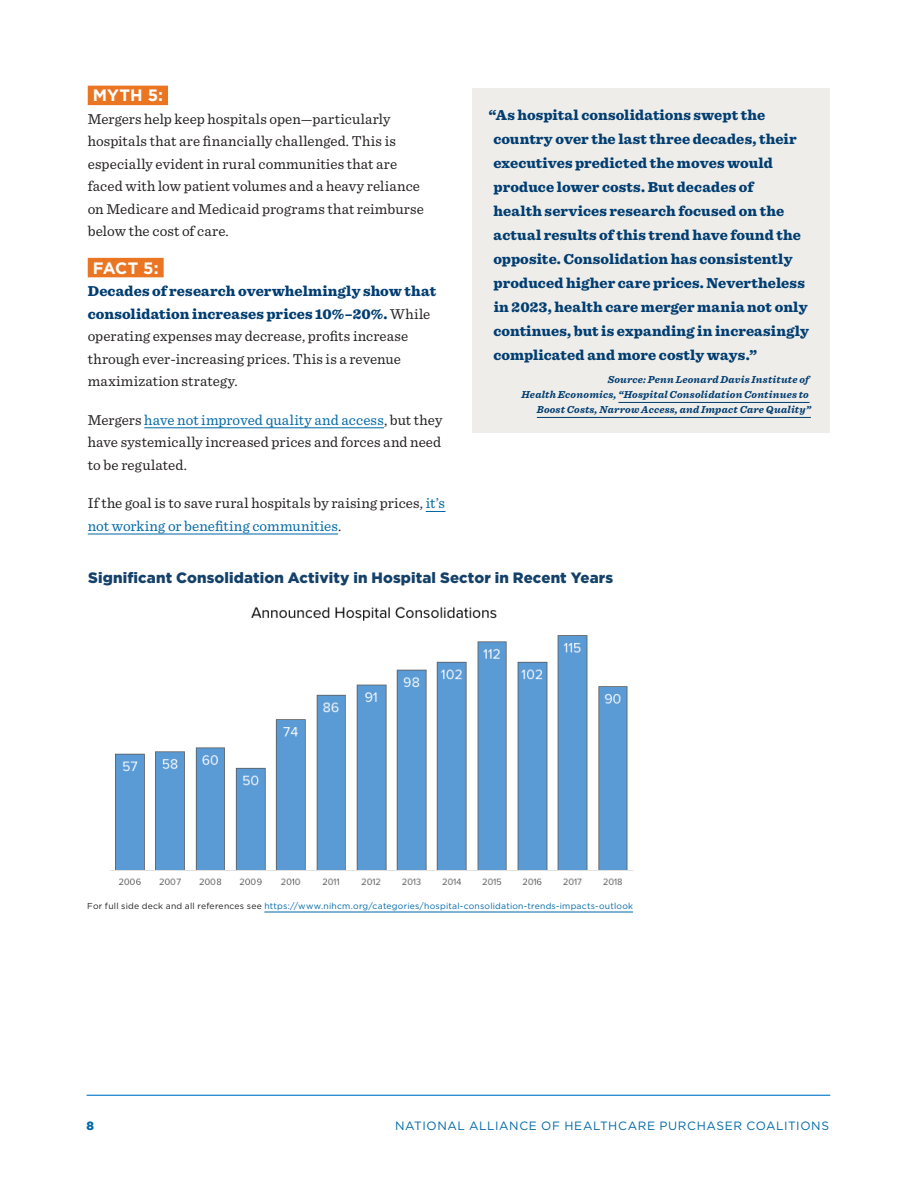
<style>
.page{position:relative;width:918px;height:1188px;background:#fff}
.page>*{position:absolute;margin:0;border:0;box-sizing:border-box;transform-origin:0 0}
.t1{font:700 16.5px "Gotham";letter-spacing:.005em;color:#fff}
.t2{font:15px/22.5px "Sentinel";letter-spacing:.005em;color:#231f20}
.t3{font:900 15px/24px "Sentinel";letter-spacing:.005em;color:#003d71}
.t4{font:900 15px "Gotham";letter-spacing:.01em;color:#144169}
.t5{font:12px "Gotham";letter-spacing:.05em;color:#0168a7}
.t6{font:900 12px "Gotham";color:#0168a7}
.t7{font:italic 700 10.5px/15px "Sentinel";letter-spacing:.02em;color:#003d71;text-align:right}
.t8{font:8.7px "Gotham";letter-spacing:.025em;color:#0168a7}
.s1{font-weight:900;color:#003d71}
.s2{color:#0168a7}
.s3{color:#231f20}
</style>
<div class="page">
<hr style="left:87px;top:1095px;width:743px;height:1px;background:#0076c8">
<div style="left:472px;top:88px;width:358px;height:345px;background:#efede9"></div>
<hr style="left:618px;top:402px;width:192px;height:1px;background:#003d71">
<hr style="left:537px;top:417px;width:274px;height:1px;background:#003d71">
<div style="left:88px;top:86px;width:80px;height:19px;background:#ea7624"></div>
<div style="left:88px;top:258px;width:76px;height:19px;background:#ea7624"></div>
<hr style="left:144px;top:428px;width:240px;height:1px;background:#0168a7">
<svg style="left:426px;top:511px;width:20px;height:1px"></svg>
<hr style="left:88px;top:534px;width:250px;height:1px;background:#0168a7">
<img style="left:110px;top:606px;width:524px;height:279px">
<hr style="left:264px;top:912px;width:369px;height:1px;background:#0168a7">
<p class="t1" style="left:93px;top:85px;width:72px">MYTH 5:</p>
<p class="t2" style="left:88px;top:107px;width:338px">Mergers help keep hospitals open—particularly hospitals that are financially challenged. This is especially evident in rural communities that are faced with low patient volumes and a heavy reliance on Medicare and Medicaid programs that reimburse below the cost of care.</p>
<p class="t1" style="left:93px;top:257px;width:68px">FACT 5:</p>
<p class="t2" style="left:88px;top:279px;width:350px"><span class="s1">Decades of research overwhelmingly show that consolidation increases prices 10%–20%.</span> While operating expenses may decrease, profits increase through ever-increasing prices. This is a revenue maximization strategy.</p>
<p class="t2" style="left:88px;top:408px;width:356px;text-align:justify">Mergers <span class="s2">have not improved quality and access</span>, but they have systemically increased prices and forces and need to be regulated.</p>
<p class="t2" style="left:88px;top:491px;width:359px">If the goal is to save rural hospitals by raising prices, <span class="s2">it’s not working or benefiting communities</span>.</p>
<p class="t4" style="left:88px;top:568px;width:526px">Significant Consolidation Activity in Hospital Sector in Recent Years</p>
<p class="t3" style="left:489px;top:103px;width:322px">“As hospital consolidations swept the country over the last three decades, their executives predicted the moves would produce lower costs. But decades of<br>health services research focused on the actual results of this trend have found the opposite. Consolidation has consistently produced higher care prices. Nevertheless in 2023, health care merger mania not only continues, but is expanding in increasingly complicated and more costly ways.”</p>
<p class="t7" style="left:522px;top:371px;width:291px">Source: Penn Leonard Davis Institute of<br>Health Economics, “Hospital Consolidation Continues to<br>Boost Costs, Narrow Access, and Impact Care Quality”</p>
<p class="t8" style="left:87px;top:900px;width:547px"><span class="s3">For full side deck and all references see</span> https://www.nihcm.org/categories/hospital-consolidation-trends-impacts-outlook</p>
<p class="t6" style="left:87px;top:1117px;width:9px">8</p>
<p class="t5" style="left:395px;top:1118px;width:435px">NATIONAL ALLIANCE OF HEALTHCARE PURCHASER COALITIONS</p>
</div>
